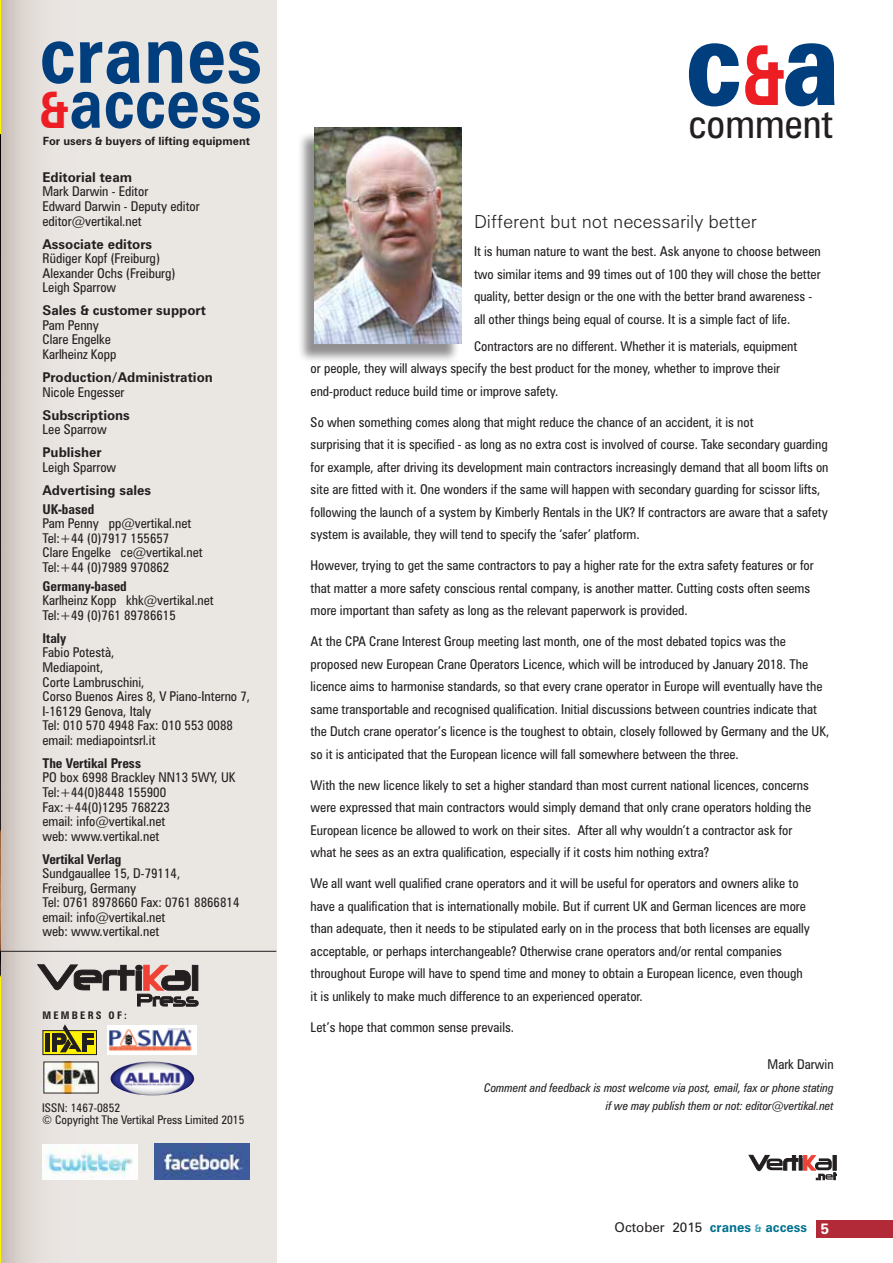
<style>
.page{position:relative;width:893px;height:1263px;background:#fff}
.page>*{position:absolute;margin:0;border:0;box-sizing:border-box;transform-origin:0 0}
.t1{font:900 120.15px "Zurich BT";color:#003e7e;scale:.79 1}
.t2{font:700 80.7px "Zurich BT";color:#003e7e;scale:.9 1}
.t3{font:700 69.75px "Zurich BT";color:#003e7e;scale:.9 1}
.t4{font:condensed 40.5px "Zurich BT";color:#231f20}
.t5{font:300 18px "Zurich BT";color:#231f20}
.t6{font:condensed 13.5px/22.5px "Zurich BT";color:#231f20}
.t7{font:700 13.5px "Zurich BT";color:#231f20}
.t8{font:700 condensed 13.5px "Zurich BT";color:#231f20}
.t9{font:700 13.5px "Zurich BT";color:#00728f}
.t10{font:italic condensed 12px/18px "Zurich BT";color:#231f20;text-align:right}
.t11{font:condensed 12px/12px "Zurich BT";color:#231f20}
.t12{font:700 11.4px "Zurich BT";color:#231f20}
.t13{font:700 condensed 10.5px "Zurich BT";letter-spacing:.21em;color:#231f20}
.s1{font-size:50.4px;color:#ed1d24}
.s2{font-weight:700;font-size:82.8px;color:#ed1d24}
.s3{font-weight:400;color:#231f20}
.s4{font-size:10.5px;color:#3c9db6}
.s5{font-size:15px;color:#fff}
</style>
<div class="page">
<svg style="left:1px;top:0;width:275px;height:1263px;background:#e6e2de"></svg>
<div style="left:816px;top:1220px;width:77px;height:17px;background:#b22a37"></div>
<img style="left:42px;top:1144px;width:96px;height:35px">
<img style="left:154px;top:1143px;width:95px;height:36px">
<svg style="left:749px;top:1155px;width:87px;height:25px"></svg>
<div style="left:297px;top:131px;width:163px;height:232px;background:#231f20;opacity:.5"></div>
<img style="left:314px;top:128px;width:147px;height:215px">
<hr style="left:0;top:951px;width:276px;height:1px;background:#231f20">
<svg style="left:38px;top:964px;width:160px;height:42px;background:#a39593"></svg>
<svg style="left:43px;top:1030px;width:54px;height:25px"></svg>
<hr style="left:45px;top:1033px;width:4px;height:19px;background:#231f20">
<hr style="left:52px;top:1033px;width:4px;height:19px;background:#231f20">
<hr style="left:82px;top:1033px;width:4px;height:19px;background:#231f20">
<svg style="left:88px;top:1033px;width:6px;height:12px"></svg>
<svg style="left:57px;top:1024px;width:25px;height:28px"></svg>
<img style="left:46px;top:1064px;width:50px;height:27px">
<img style="left:110px;top:1061px;width:85px;height:34px">
<img style="left:107px;top:1026px;width:90px;height:29px">
<img style="left:0;top:0;width:1px;height:1263px">
<h2 class="t2" style="left:39px;top:5px;width:249px">cranes</h2>
<h3 class="t3" style="left:39px;top:60px;width:249px"><span class="s1">&amp;</span>access</h3>
<p class="t12" style="left:43px;top:134px;width:209px">For users &amp; buyers of lifting equipment</p>
<p class="t7" style="left:43px;top:169px;width:91px">Editorial team</p>
<p class="t6" style="left:43px;top:184px;width:159px;line-height:14.5px">Mark Darwin - Editor<br>Edward Darwin - Deputy editor editor@vertikal.net</p>
<p class="t7" style="left:43px;top:236px;width:111px">Associate editors</p>
<p class="t6" style="left:43px;top:251px;width:134px;line-height:14.5px">Rüdiger Kopf (Freiburg)<br>Alexander Ochs (Freiburg)<br>Leigh Sparrow</p>
<p class="t7" style="left:43px;top:302px;width:165px">Sales &amp; customer support</p>
<p class="t6" style="left:43px;top:318px;width:75px;line-height:14.5px">Pam Penny<br>Clare Engelke<br>Karlheinz Kopp</p>
<p class="t7" style="left:43px;top:369px;width:172px">Production/Administration</p>
<p class="t6" style="left:43px;top:380px;width:83px">Nicole Engesser</p>
<p class="t7" style="left:43px;top:407px;width:89px">Subscriptions</p>
<p class="t6" style="left:43px;top:418px;width:66px">Lee Sparrow</p>
<p class="t7" style="left:43px;top:444px;width:61px">Publisher</p>
<p class="t6" style="left:43px;top:456px;width:75px">Leigh Sparrow</p>
<p class="t7" style="left:43px;top:482px;width:110px">Advertising sales</p>
<p class="t8" style="left:43px;top:501px;width:53px">UK-based</p>
<p class="t6" style="left:43px;top:516px;width:162px;line-height:14.5px">Pam Penny pp@vertikal.net<br>Tel:+44 (0)7917 155657<br>Clare Engelke ce@vertikal.net<br>Tel:+44 (0)7989 970862</p>
<p class="t8" style="left:43px;top:578px;width:86px">Germany-based</p>
<p class="t6" style="left:43px;top:593px;width:173px;line-height:14.5px">Karlheinz Kopp khk@vertikal.net<br>Tel:+49 (0)761 89786615</p>
<p class="t8" style="left:43px;top:630px;width:25px">Italy</p>
<p class="t6" style="left:43px;top:645px;width:209px;line-height:14.5px">Fabio Potestà,<br>Mediapoint,<br>Corte Lambruschini,<br>Corso Buenos Aires 8, V Piano-Interno 7,<br>I-16129 Genova, Italy<br>Tel: 010 570 4948 Fax: 010 553 0088 email: mediapointsrl.it</p>
<p class="t8" style="left:43px;top:755px;width:100px">The Vertikal Press</p>
<p class="t6" style="left:43px;top:770px;width:194px;line-height:14.5px">PO box 6998 Brackley NN13 5WY, UK<br>Tel:+44(0)8448 155900<br>Fax:+44(0)1295 768223<br>email: info@vertikal.net<br>web: www.vertikal.net</p>
<p class="t8" style="left:43px;top:851px;width:80px">Vertikal Verlag</p>
<p class="t6" style="left:43px;top:866px;width:198px;line-height:14.5px">Sundgauallee 15, D-79114,<br>Freiburg, Germany<br>Tel: 0761 8978660 Fax: 0761 8866814 email: info@vertikal.net<br>web: www.vertikal.net</p>
<p class="t13" style="left:43px;top:1008px;width:86px">Mem berS of:</p>
<p class="t11" style="left:42px;top:1101px;width:204px">ISSN: 1467-0852<br>© Copyright The Vertikal Press Limited 2015</p>
<h1 class="t1" style="left:685px;top:-11px;width:197px">c<span class="s2">&amp;</span>a</h1>
<h3 class="t4" style="left:688px;top:99px;width:146px">comment</h3>
<h3 class="t5" style="left:474px;top:210px;width:284px">Different but not necessarily better</h3>
<p class="t6" style="left:474px;top:240px;width:348px">It is human nature to want the best. Ask anyone to choose between two similar items and 99 times out of 100 they will chose the better quality, better design or the one with the better brand awareness - all other things being equal of course. It is a simple fact of life.</p>
<p class="t6" style="left:311px;top:334px;width:488px;text-indent:163px">Contractors are no different. Whether it is materials, equipment or people, they will always specify the best product for the money, whether to improve their end-product reduce build time or improve safety.</p>
<p class="t6" style="left:311px;top:410px;width:519px">So when something comes along that might reduce the chance of an accident, it is not<br>surprising that it is specified - as long as no extra cost is involved of course. Take secondary guarding for example, after driving its development main contractors increasingly demand that all boom lifts on site are fitted with it. One wonders if the same will happen with secondary guarding for scissor lifts, following the launch of a system by Kimberly Rentals in the UK? If contractors are aware that a safety system is available, they will tend to specify the ‘safer’ platform.</p>
<p class="t6" style="left:311px;top:554px;width:505px">However, trying to get the same contractors to pay a higher rate for the extra safety features or for that matter a more safety conscious rental company, is another matter. Cutting costs often seems more important than safety as long as the relevant paperwork is provided.</p>
<p class="t6" style="left:311px;top:630px;width:520px">At the CPA Crane Interest Group meeting last month, one of the most debated topics was the proposed new European Crane Operators Licence, which will be introduced by January 2018. The licence aims to harmonise standards, so that every crane operator in Europe will eventually have the same transportable and recognised qualification. Initial discussions between countries indicate that the Dutch crane operator’s licence is the toughest to obtain, closely followed by Germany and the UK, so it is anticipated that the European licence will fall somewhere between the three.</p>
<p class="t6" style="left:311px;top:773px;width:502px">With the new licence likely to set a higher standard than most current national licences, concerns were expressed that main contractors would simply demand that only crane operators holding the European licence be allowed to work on their sites. After all why wouldn’t a contractor ask for what he sees as an extra qualification, especially if it costs him nothing extra?</p>
<p class="t6" style="left:311px;top:872px;width:501px">We all want well qualified crane operators and it will be useful for operators and owners alike to have a qualification that is internationally mobile. But if current UK and German licences are more than adequate, then it needs to be stipulated early on in the process that both licenses are equally acceptable, or perhaps interchangeable? Otherwise crane operators and/or rental companies throughout Europe will have to spend time and money to obtain a European licence, even though it is unlikely to make much difference to an experienced operator.</p>
<p class="t6" style="left:311px;top:1015px;width:205px">Let’s hope that common sense prevails.</p>
<p class="t6" style="left:768px;top:1053px;width:68px">Mark Darwin</p>
<p class="t10" style="left:484px;top:1078px;width:351px">Comment and feedback is most welcome via post, email, fax or phone stating if we may publish them or not: editor@vertikal.net</p>
<p class="t9" style="left:615px;top:1219px;width:216px"><span class="s3">October 2015</span> cranes <span class="s4">&amp;</span> access <span class="s5">5</span></p>
</div>
